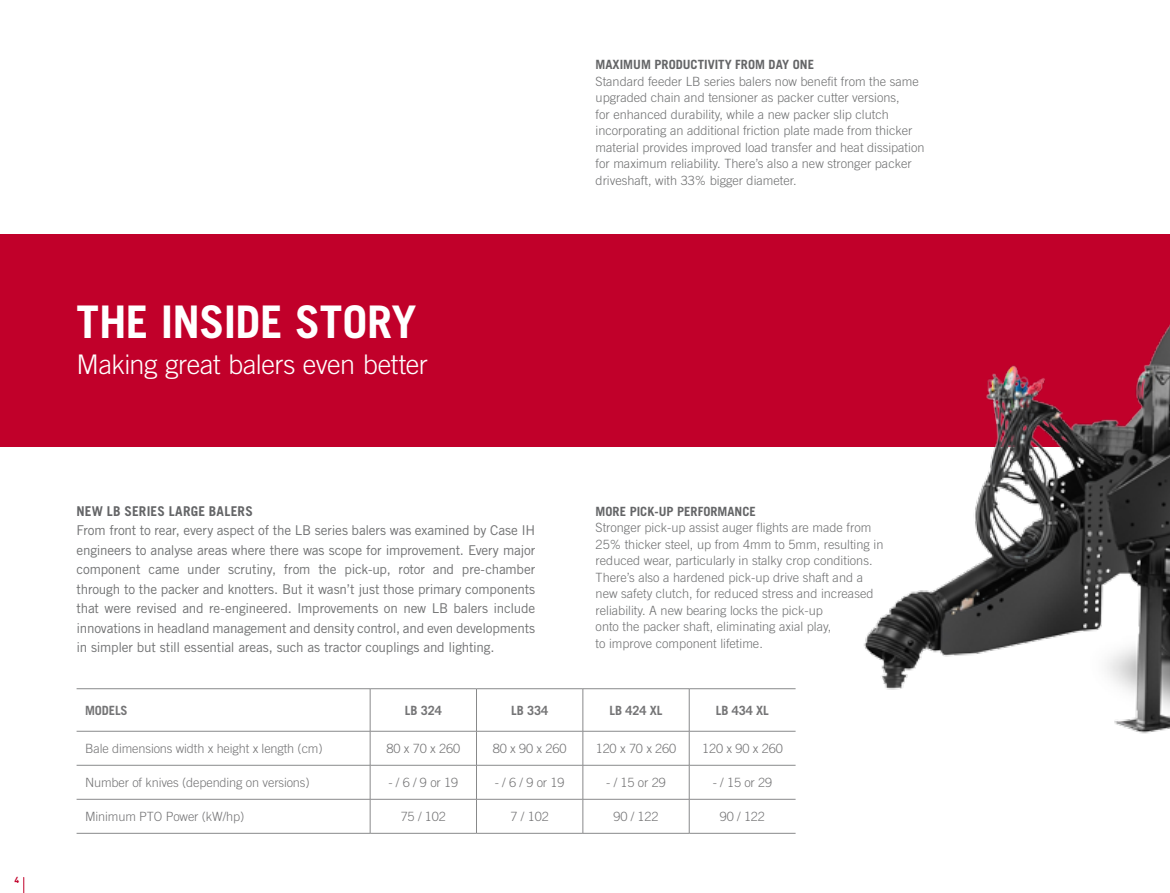
<style>
.page{position:relative;width:1170px;height:893px;background:#fff}
.page>*{position:absolute;margin:0;border:0;box-sizing:border-box;transform-origin:0 0}
.t1{font:700 45px "Trade Gothic LT Pro";letter-spacing:-.01em;color:#fff}
.t2{font:300 27px "Trade Gothic LT Pro";letter-spacing:-.02em;color:#fff}
.t3{font:13.5px/19.5px "Trade Gothic LT Pro";letter-spacing:-.015em;color:#707172;text-align:justify}
.t4{font:700 13.5px "Trade Gothic LT Pro";letter-spacing:.015em;color:#646567}
.t5{font:300 12.75px/16.5px "Trade Gothic LT Std";color:#707172}
.t6{font:300 12.75px "Trade Gothic LT Std";letter-spacing:-.01em;color:#4b4b4d}
.t7{font:700 12.75px "Trade Gothic LT Std";color:#646567}
.t8{font:700 12.75px "Trade Gothic LT Std";letter-spacing:-.01em;color:#4b4b4d}
.t9{font:700 8.7px "DIN";color:#c1002a}
</style>
<div class="page">
<div style="left:0;top:234px;width:1169px;height:212px;background:#c1002a"></div>
<img style="left:821px;top:325px;width:348px;height:409px">
<svg style="left:23px;top:877px;width:1px;height:16px"></svg>
<hr style="left:370px;top:689px;width:1px;height:42px;background:#646567">
<hr style="left:77px;top:731px;width:293px;height:1px;background:#646567">
<hr style="left:370px;top:731px;width:106px;height:1px;background:#646567">
<hr style="left:370px;top:731px;width:1px;height:34px;background:#646567">
<hr style="left:476px;top:731px;width:107px;height:1px;background:#646567">
<hr style="left:476px;top:731px;width:1px;height:34px;background:#646567">
<hr style="left:583px;top:731px;width:106px;height:1px;background:#646567">
<hr style="left:582px;top:731px;width:1px;height:34px;background:#646567">
<hr style="left:689px;top:731px;width:106px;height:1px;background:#646567">
<hr style="left:689px;top:731px;width:1px;height:34px;background:#646567">
<hr style="left:77px;top:765px;width:293px;height:1px;background:#646567">
<hr style="left:370px;top:765px;width:106px;height:1px;background:#646567">
<hr style="left:370px;top:765px;width:1px;height:34px;background:#646567">
<hr style="left:476px;top:765px;width:107px;height:1px;background:#646567">
<hr style="left:476px;top:765px;width:1px;height:34px;background:#646567">
<hr style="left:583px;top:765px;width:106px;height:1px;background:#646567">
<hr style="left:582px;top:765px;width:1px;height:34px;background:#646567">
<hr style="left:689px;top:765px;width:106px;height:1px;background:#646567">
<hr style="left:689px;top:765px;width:1px;height:34px;background:#646567">
<hr style="left:77px;top:799px;width:293px;height:1px;background:#646567">
<hr style="left:370px;top:799px;width:106px;height:1px;background:#646567">
<hr style="left:370px;top:799px;width:1px;height:34px;background:#646567">
<hr style="left:476px;top:799px;width:107px;height:1px;background:#646567">
<hr style="left:476px;top:799px;width:1px;height:34px;background:#646567">
<hr style="left:583px;top:799px;width:106px;height:1px;background:#646567">
<hr style="left:582px;top:799px;width:1px;height:34px;background:#646567">
<hr style="left:689px;top:799px;width:106px;height:1px;background:#646567">
<hr style="left:689px;top:799px;width:1px;height:34px;background:#646567">
<hr style="left:476px;top:689px;width:1px;height:42px;background:#646567">
<hr style="left:582px;top:689px;width:1px;height:42px;background:#646567">
<hr style="left:689px;top:689px;width:1px;height:42px;background:#646567">
<hr style="left:77px;top:688px;width:293px;height:1px;background:#646567">
<hr style="left:370px;top:688px;width:106px;height:1px;background:#646567">
<hr style="left:476px;top:688px;width:107px;height:1px;background:#646567">
<hr style="left:583px;top:688px;width:106px;height:1px;background:#646567">
<hr style="left:689px;top:688px;width:106px;height:1px;background:#646567">
<hr style="left:77px;top:833px;width:293px;height:1px;background:#646567">
<hr style="left:370px;top:833px;width:106px;height:1px;background:#646567">
<hr style="left:476px;top:833px;width:107px;height:1px;background:#646567">
<hr style="left:583px;top:833px;width:106px;height:1px;background:#646567">
<hr style="left:689px;top:833px;width:106px;height:1px;background:#646567">
<p class="t9" style="left:14px;top:874px;width:6px">4</p>
<h1 class="t1" style="left:77px;top:295px;width:341px">THE INSIDE STORY</h1>
<h2 class="t2" style="left:77px;top:349px;width:353px">Making great balers even better</h2>
<p class="t4" style="left:77px;top:503px;width:178px">NEW LB SERIES LARGE BALERS</p>
<p class="t3" style="left:77px;top:521px;width:460px">From front to rear, every aspect of the LB series balers was examined by Case IH engineers to analyse areas where there was scope for improvement. Every major component came under scrutiny, from the pick-up, rotor and pre-chamber through to the packer and knotters. But it wasn’t just those primary components that were revised and re-engineered. Improvements on new LB balers include innovations in headland management and density control, and even developments in simpler but still essential areas, such as tractor couplings and lighting.</p>
<p class="t7" style="left:595px;top:57px;width:220px">MAXIMUM PRODUCTIVITY FROM DAY ONE</p>
<p class="t5" style="left:595px;top:73px;width:330px">Standard feeder LB series balers now benefit from the same upgraded chain and tensioner as packer cutter versions,<br>for enhanced durability, while a new packer slip clutch incorporating an additional friction plate made from thicker material provides improved load transfer and heat dissipation for maximum reliability. There’s also a new stronger packer driveshaft, with 33% bigger diameter.</p>
<p class="t7" style="left:595px;top:503px;width:162px">MORE PICK-UP PERFORMANCE</p>
<p class="t5" style="left:595px;top:519px;width:289px">Stronger pick-up assist auger flights are made from 25% thicker steel, up from 4mm to 5mm, resulting in reduced wear, particularly in stalky crop conditions.<br>There’s also a hardened pick-up drive shaft and a new safety clutch, for reduced stress and increased reliability. A new bearing locks the pick-up<br>onto the packer shaft, eliminating axial play,<br>to improve component lifetime.</p>
<p class="t8" style="left:85px;top:702px;width:44px">MODELS</p>
<p class="t8" style="left:405px;top:702px;width:38px">LB 324</p>
<p class="t8" style="left:511px;top:702px;width:38px">LB 334</p>
<p class="t8" style="left:609px;top:702px;width:54px">LB 424 XL</p>
<p class="t8" style="left:716px;top:702px;width:54px">LB 434 XL</p>
<p class="t6" style="left:85px;top:741px;width:239px">Bale dimensions width x height x length (cm)</p>
<p class="t6" style="left:386px;top:741px;width:75px">80 x 70 x 260</p>
<p class="t6" style="left:493px;top:741px;width:75px">80 x 90 x 260</p>
<p class="t6" style="left:595px;top:741px;width:82px">120 x 70 x 260</p>
<p class="t6" style="left:702px;top:741px;width:82px">120 x 90 x 260</p>
<p class="t6" style="left:85px;top:775px;width:226px">Number of knives (depending on versions)</p>
<p class="t6" style="left:388px;top:775px;width:71px">- / 6 / 9 or 19</p>
<p class="t6" style="left:494px;top:775px;width:71px">- / 6 / 9 or 19</p>
<p class="t6" style="left:606px;top:775px;width:61px">- / 15 or 29</p>
<p class="t6" style="left:712px;top:775px;width:61px">- / 15 or 29</p>
<p class="t6" style="left:85px;top:809px;width:161px">Minimum PTO Power (kW/hp)</p>
<p class="t6" style="left:400px;top:809px;width:47px">75 / 102</p>
<p class="t6" style="left:510px;top:809px;width:40px">7 / 102</p>
<p class="t6" style="left:613px;top:809px;width:47px">90 / 122</p>
<p class="t6" style="left:719px;top:809px;width:47px">90 / 122</p>
</div>
